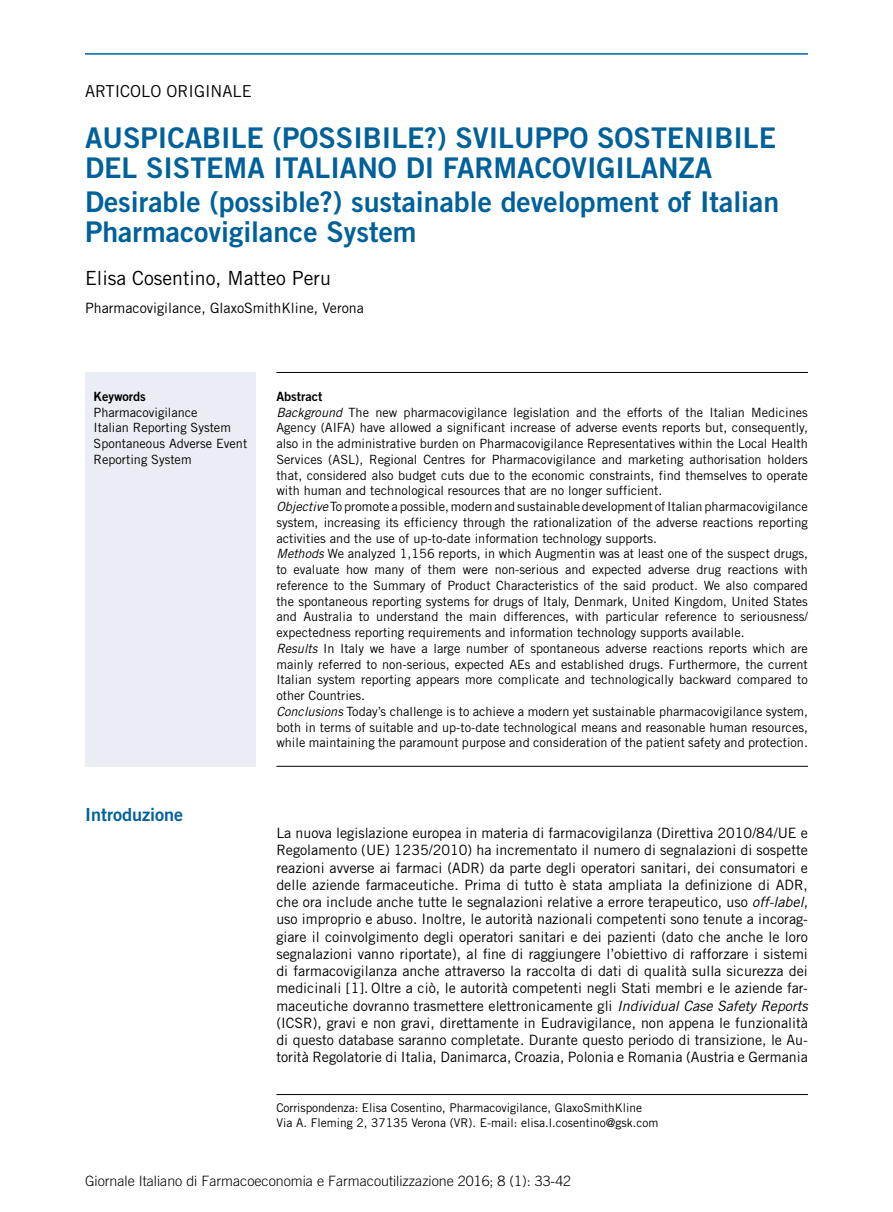
<style>
.page{position:relative;width:893px;height:1212px;background:#fff}
.page>*{position:absolute;margin:0;border:0;box-sizing:border-box;transform-origin:0 0}
.t1{font:28.5px/30px "Trade Gothic LT Std Bd 2";color:#00619a}
.t2{font:19.5px "Trade Gothic LT Std";color:#000}
.t3{font:18px "Trade Gothic LT Std Bd 2";color:#00619a}
.t4{font:16.5px "Trade Gothic LT Std";color:#000}
.t5{font:14.25px/17.2px "Trade Gothic LT Std";color:#000;text-align:justify}
.t6{font:300 14.25px "Trade Gothic LT Std";color:#000}
.t7{font:12.75px/15.8px "Trade Gothic LT Std";color:#000}
.t8{font:12.75px "Trade Gothic LT Std Bd 2";color:#000}
.t9{font:12px/15px "Trade Gothic LT Std";color:#000}
.s1{font-style:italic}
</style>
<div class="page">
<hr style="left:85px;top:53px;width:723px;height:2px;background:#00619a">
<hr style="left:276px;top:1094px;width:532px;height:1px;background:#000">
<div style="left:85px;top:372px;width:170px;height:395px;background:#eaedf4"></div>
<hr style="left:276px;top:372px;width:532px;height:1px;background:#000">
<hr style="left:276px;top:766px;width:532px;height:1px;background:#000">
<p class="t4" style="left:85px;top:81px;width:168px">ARTICOLO ORIGINALE</p>
<h1 class="t1" style="left:85px;top:122px;width:693px">AUSPICABILE (POSSIBILE?) SVILUPPO SOSTENIBILE<br>DEL SISTEMA ITALIANO DI FARMACOVIGILANZA</h1>
<h1 class="t1" style="left:85px;top:187px;width:696px">Desirable (possible?) sustainable development of Italian<br>Pharmacovigilance System</h1>
<h2 class="t2" style="left:85px;top:266px;width:247px">Elisa Cosentino, Matteo Peru</h2>
<p class="t5" style="left:85px;top:299px;width:280px">Pharmacovigilance, GlaxoSmithKline, Verona</p>
<p class="t8" style="left:94px;top:388px;width:54px">Keywords</p>
<p class="t7" style="left:94px;top:404px;width:155px">Pharmacovigilance<br>Italian Reporting System<br>Spontaneous Adverse Event<br>Reporting System</p>
<h3 class="t3" style="left:85px;top:803px;width:100px">Introduzione</h3>
<p class="t8" style="left:276px;top:388px;width:48px">Abstract</p>
<p class="t7" style="left:276px;top:404px;width:533px"><span class="s1">Background</span> The new pharmacovigilance legislation and the efforts of the Italian Medicines Agency (AIFA) have allowed a significant increase of adverse events reports but, consequently, also in the administrative burden on Pharmacovigilance Representatives within the Local Health Services (ASL), Regional Centres for Pharmacovigilance and marketing authorisation holders that, considered also budget cuts due to the economic constraints, find themselves to operate with human and technological resources that are no longer sufficient.<br><span class="s1">Objective</span> To promote a possible, modern and sustainable development of Italian pharmacovigilance system, increasing its efficiency through the rationalization of the adverse reactions reporting activities and the use of up-to-date information technology supports.<br><span class="s1">Methods</span> We analyzed 1,156 reports, in which Augmentin was at least one of the suspect drugs, to evaluate how many of them were non-serious and expected adverse drug reactions with reference to the Summary of Product Characteristics of the said product. We also compared the spontaneous reporting systems for drugs of Italy, Denmark, United Kingdom, United States and Australia to understand the main differences, with particular reference to seriousness/ expectedness reporting requirements and information technology supports available.<br><span class="s1">Results</span> In Italy we have a large number of spontaneous adverse reactions reports which are mainly referred to non-serious, expected AEs and established drugs. Furthermore, the current Italian system reporting appears more complicate and technologically backward compared to other Countries.<br><span class="s1">Conclusions</span> Today’s challenge is to achieve a modern yet sustainable pharmacovigilance system, both in terms of suitable and up-to-date technological means and reasonable human resources, while maintaining the paramount purpose and consideration of the patient safety and protection.</p>
<p class="t5" style="left:276px;top:824px;width:533px">La nuova legislazione europea in materia di farmacovigilanza (Direttiva 2010/84/UE e Regolamento (UE) 1235/2010) ha incrementato il numero di segnalazioni di sospette reazioni avverse ai farmaci (ADR) da parte degli operatori sanitari, dei consumatori e delle aziende farmaceutiche. Prima di tutto è stata ampliata la definizione di ADR, che ora include anche tutte le segnalazioni relative a errore terapeutico, uso <span class="s1">off-label</span>, uso improprio e abuso. Inoltre, le autorità nazionali competenti sono tenute a incorag&shy;giare il coinvolgimento degli operatori sanitari e dei pazienti (dato che anche le loro segnalazioni vanno riportate), al fine di raggiungere l’obiettivo di rafforzare i sistemi di farmacovigilanza anche attraverso la raccolta di dati di qualità sulla sicurezza dei medicinali [1]. Oltre a ciò, le autorità competenti negli Stati membri e le aziende far&shy;maceutiche dovranno trasmettere elettronicamente gli <span class="s1">Individual Case Safety Reports </span>(ICSR), gravi e non gravi, direttamente in Eudravigilance, non appena le funzionalità di questo database saranno completate. Durante questo periodo di transizione, le Au&shy;torità Regolatorie di Italia, Danimarca, Croazia, Polonia e Romania (Austria e Germania</p>
<p class="t9" style="left:276px;top:1100px;width:384px">Corrispondenza: Elisa Cosentino, Pharmacovigilance, GlaxoSmithKline<br>Via A. Fleming 2, 37135 Verona (VR). E-mail: elisa.l.cosentino@gsk.com</p>
<p class="t6" style="left:85px;top:1172px;width:488px">Giornale Italiano di Farmacoeconomia e Farmacoutilizzazione 2016; 8 (1): 33-42</p>
</div>
